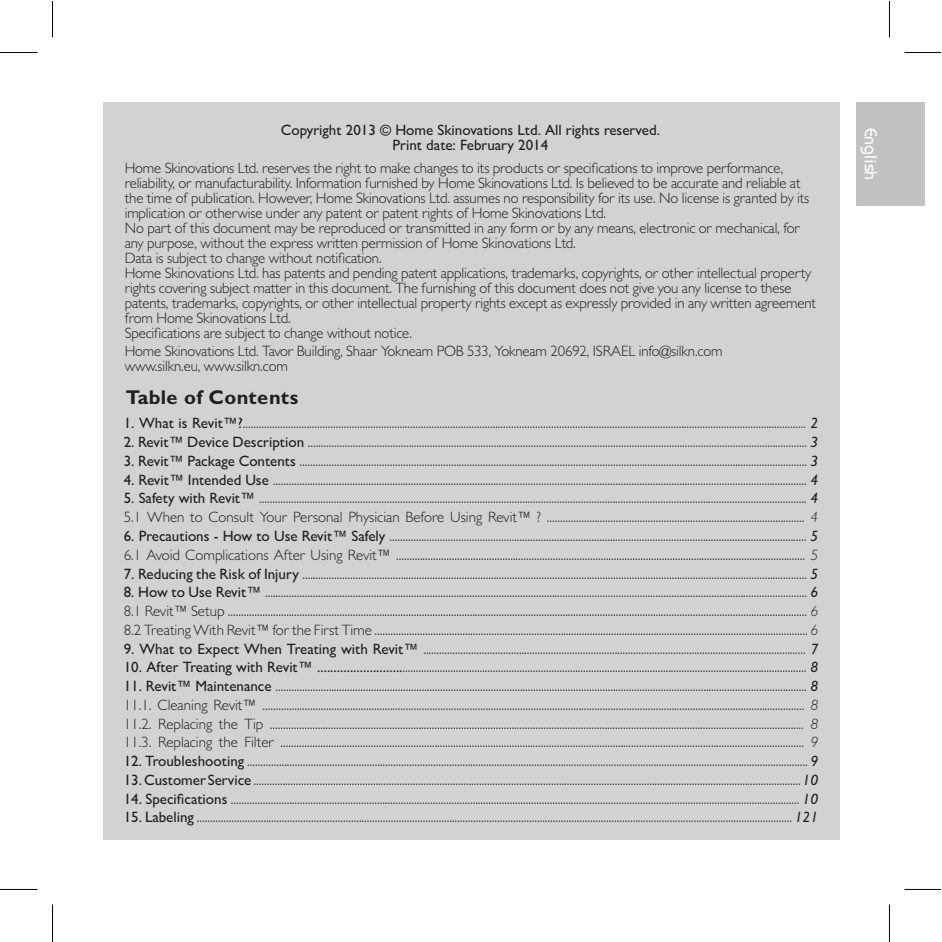
<style>
.page{position:relative;width:942px;height:942px;background:#fff}
.page>*{position:absolute;margin:0;border:0;box-sizing:border-box;transform-origin:0 0}
.t1{font:700 20px "Gill Sans MT Pro";letter-spacing:.02em;color:#231f20}
.t2{font:500 17.5px "Bauhaus";color:#fff}
.t3{font:300 15px/15px "Gill Sans MT Std";letter-spacing:-.01em;color:#231f20}
.t4{font:500 15px/15px "Gill Sans MT Pro";color:#231f20;text-align:center}
.s1{font-family:"Gill Sans MT Pro";font-weight:500}
.s2{font-family:"Gill Sans MT Pro";font-weight:500;font-style:italic}
.s3{font-family:"Gill Sans MT Pro";font-style:italic}
</style>
<div class="page">
<div style="left:856px;top:102px;width:68px;height:103px;background:#c1c2c4"></div>
<div style="left:103px;top:102px;width:735px;height:737px;background:#d1d2d4"></div>
<hr style="left:0;top:52px;width:38px;height:1px;background:#000">
<hr style="left:904px;top:52px;width:36px;height:1px;background:#000">
<hr style="left:0;top:888px;width:38px;height:1px;background:#000">
<hr style="left:904px;top:888px;width:36px;height:1px;background:#000">
<hr style="left:52px;top:1px;width:1px;height:36px;background:#000">
<hr style="left:52px;top:904px;width:1px;height:37px;background:#000">
<hr style="left:888px;top:1px;width:1px;height:36px;background:#000">
<hr style="left:888px;top:904px;width:1px;height:37px;background:#000">
<p class="t4" style="left:281px;top:123px;width:380px">Copyright 2013 © Home Skinovations Ltd. All rights reserved.<br>Print date: February 2014</p>
<p class="t3" style="left:125px;top:160px;width:692px">Home Skinovations Ltd. reserves the right to make changes to its products or specifications to improve performance, reliability, or manufacturability. Information furnished by Home Skinovations Ltd. Is believed to be accurate and reliable at the time of publication. However, Home Skinovations Ltd. assumes no responsibility for its use. No license is granted by its implication or otherwise under any patent or patent rights of Home Skinovations Ltd.<br>No part of this document may be reproduced or transmitted in any form or by any means, electronic or mechanical, for any purpose, without the express written permission of Home Skinovations Ltd.<br>Data is subject to change without notification.<br>Home Skinovations Ltd. has patents and pending patent applications, trademarks, copyrights, or other intellectual property rights covering subject matter in this document. The furnishing of this document does not give you any license to these patents, trademarks, copyrights, or other intellectual property rights except as expressly provided in any written agreement from Home Skinovations Ltd.<br>Specifications are subject to change without notice.</p>
<p class="t3" style="left:125px;top:343px;width:599px">Home Skinovations Ltd. Tavor Building, Shaar Yokneam POB 533, Yokneam 20692, ISRAEL info@silkn.com www.silkn.eu, www.silkn.com</p>
<h1 class="t1" style="left:126px;top:384px;width:174px">Table of Contents</h1>
<p class="t3" style="left:124px;top:415px;width:695px"><span class="s1">1. What is Revit™?</span>.................................................................................................................................................................................................................... <span class="s2">2</span></p>
<p class="t3" style="left:124px;top:434px;width:695px"><span class="s1">2. Revit™ Device Description</span> ............................................................................................................................................................................................ <span class="s2">3</span></p>
<p class="t3" style="left:124px;top:453px;width:695px"><span class="s1">3. Revit™ Package Contents</span> ............................................................................................................................................................................................... <span class="s2">3</span></p>
<p class="t3" style="left:124px;top:472px;width:695px"><span class="s1">4. Revit™ Intended Use</span> ......................................................................................................................................................................................................... <span class="s2">4</span></p>
<p class="t3" style="left:124px;top:488px;width:695px;line-height:18.8px"><span class="s1">5. Safety with Revit™</span> .............................................................................................................................................................................................................. <span class="s2">4<br></span>5.1 When to Consult Your Personal Physician Before Using Revit™ ? ................................................................................................. <span class="s3">4</span></p>
<p class="t3" style="left:124px;top:526px;width:695px;line-height:18.8px"><span class="s1">6. Precautions - How to Use Revit™ Safely</span> ............................................................................................................................................................. <span class="s2">5<br></span>6.1 Avoid Complications After Using Revit™ .......................................................................................................................................................... <span class="s3">5</span></p>
<p class="t3" style="left:124px;top:565px;width:695px"><span class="s1">7. Reducing the Risk of Injury</span> .............................................................................................................................................................................................. <span class="s2">5</span></p>
<p class="t3" style="left:124px;top:582px;width:695px;line-height:18.8px;text-align:justify"><span class="s1">8. How to Use Revit™</span> ............................................................................................................................................................................................................ <span class="s2">6<br></span>8.1 Revit™ Setup .......................................................................................................................................................................................................................... <span class="s3">6<br></span>8.2 Treating With Revit™ for the First Time ................................................................................................................................................................... <span class="s3">6</span></p>
<p class="t3" style="left:124px;top:640px;width:695px"><span class="s1">9. What to Expect When Treating with Revit™</span> ................................................................................................................................................ <span class="s2">7</span></p>
<p class="t3" style="left:124px;top:659px;width:695px"><span class="s1">10. After Treating with Revit™ ..........................</span>........................................................................................................................................................ <span class="s2">8</span></p>
<p class="t3" style="left:124px;top:676px;width:695px;line-height:18.8px;text-align:justify"><span class="s1">11. Revit™ Maintenance</span> ........................................................................................................................................................................................................ <span class="s2">8<br></span>11.1. Cleaning Revit™ ............................................................................................................................................................................................................ <span class="s3">8<br></span>11.2. Replacing the Tip ......................................................................................................................................................................................................... <span class="s3">8<br></span>11.3. Replacing the Filter ..................................................................................................................................................................................................... <span class="s3">9</span></p>
<p class="t3" style="left:124px;top:753px;width:695px"><span class="s1">12. Troubleshooting</span> ................................................................................................................................................................................................................... <span class="s2">9</span></p>
<p class="t3" style="left:124px;top:772px;width:695px"><span class="s1">13. Customer Service</span> .............................................................................................................................................................................................................. <span class="s2">10</span></p>
<p class="t3" style="left:124px;top:790px;width:695px"><span class="s1">14. Specifications</span> ...................................................................................................................................................................................................................... <span class="s2">10</span></p>
<p class="t3" style="left:124px;top:809px;width:695px"><span class="s1">15. Labeling</span> ................................................................................................................................................................................................................................ <span class="s2">121</span></p>
<p class="t2" style="left:881px;top:127px;width:54px;rotate:90deg">English</p>
</div>
